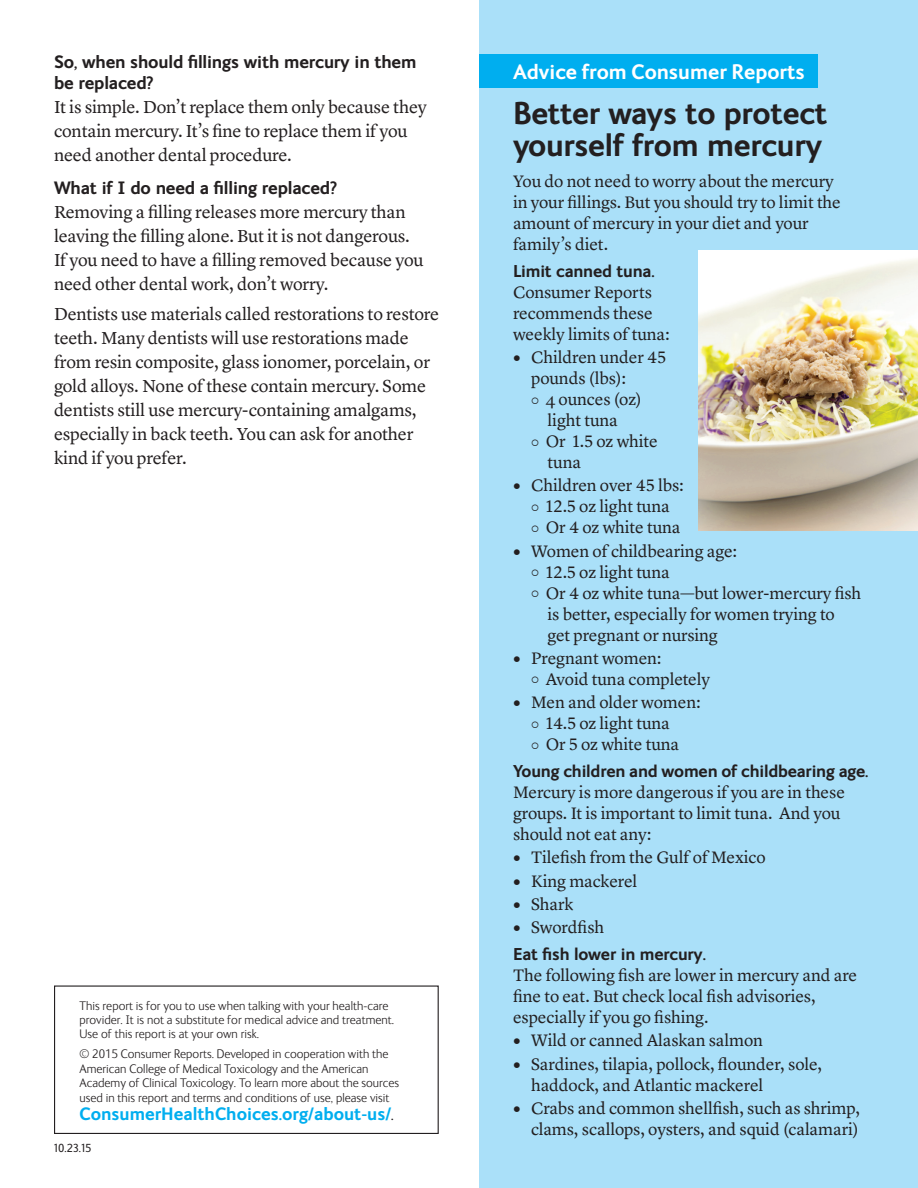
<style>
.page{position:relative;width:918px;height:1188px;background:#fff}
.page>*{position:absolute;margin:0;border:0;box-sizing:border-box;transform-origin:0 0}
.BluBoxSUB{font:700 31.5px/31.5px "FS Ingrid";letter-spacing:-.01em;color:#231f20}
._19_SubHd{font:700 21px "FS Ingrid";color:#fff}
.BODYBULLETS{font:18px/24px "Lyon Text";letter-spacing:-.01em;color:#231f20}
._12Body_Subhd{font:700 18px "FS Ingrid";letter-spacing:-.01em;color:#231f20}
.Mouse2{font:700 18px "FS Ingrid";color:#00aeef}
._12_14_5_BluBox_Ingr{font:17.25px/21px "Lyon Text";letter-spacing:-.005em;color:#231f20}
._11_5_14_IngridBold{font:700 17.25px "FS Ingrid";letter-spacing:-.01em;color:#231f20}
.Mouse2-2{font:300 12.75px/15px "FS Ingrid";color:#231f20}
._12Body_Subhd-2{font:12px "FS Ingrid";color:#231f20}
.s1{font-size:12.75px;color:#231f20}
.s2{font-family:"FS Ingrid";font-weight:700;font-size:18px}
</style>
<div class="page">
<div style="left:479px;top:0;width:439px;height:1188px;background:#aae0f9"></div>
<img style="left:699px;top:251px;width:219px;height:280px">
<div style="left:479px;top:55px;width:339px;height:33px;background:#00aeef"></div>
<div style="left:54px;top:986px;width:385px;height:148px;border:1px solid #231f20"></div>
<p class="_12Body_Subhd" style="left:54px;top:49px;width:364px">So, when should fillings with mercury in them</p>
<p class="_12Body_Subhd" style="left:54px;top:70px;width:101px">be replaced?</p>
<p class="BODYBULLETS" style="left:54px;top:93px;width:374px">It is simple. Don’t replace them only because they contain mercury. It’s fine to replace them if you</p>
<p class="BODYBULLETS" style="left:54px;top:141px;width:239px">need another dental procedure.</p>
<p class="_12Body_Subhd" style="left:54px;top:175px;width:285px">What if I do need a filling replaced?</p>
<p class="BODYBULLETS" style="left:54px;top:198px;width:353px">Removing a filling releases more mercury than</p>
<p class="BODYBULLETS" style="left:54px;top:222px;width:357px">leaving the filling alone. But it is not dangerous.</p>
<p class="BODYBULLETS" style="left:54px;top:246px;width:371px">If you need to have a filling removed because you</p>
<p class="BODYBULLETS" style="left:54px;top:270px;width:276px">need other dental work, don’t worry.</p>
<p class="BODYBULLETS" style="left:54px;top:300px;width:387px">Dentists use materials called restorations to restore teeth. Many dentists will use restorations made</p>
<p class="BODYBULLETS" style="left:54px;top:348px;width:378px">from resin composite, glass ionomer, porcelain, or gold alloys. None of these contain mercury. Some dentists still use mercury-containing amalgams,</p>
<p class="BODYBULLETS" style="left:54px;top:420px;width:361px">especially in back teeth. You can ask for another kind if you prefer.</p>
<p class="Mouse2-2" style="left:80px;top:997px;width:310px">This report is for you to use when talking with your health-care</p>
<p class="Mouse2-2" style="left:80px;top:1012px;width:316px">provider. It is not a substitute for medical advice and treatment.</p>
<p class="Mouse2-2" style="left:80px;top:1026px;width:181px">Use of this report is at your own risk.</p>
<p class="Mouse2-2" style="left:80px;top:1046px;width:311px">© 2015 Consumer Reports. Developed in cooperation with the</p>
<p class="Mouse2-2" style="left:80px;top:1060px;width:291px">American College of Medical Toxicology and the American</p>
<p class="Mouse2-2" style="left:80px;top:1075px;width:321px">Academy of Clinical Toxicology. To learn more about the sources used in this report and terms and conditions of use, please visit</p>
<p class="Mouse2" style="left:80px;top:1102px;width:316px">ConsumerHealthChoices.org/about-us/<span class="s1">.</span></p>
<p class="_12Body_Subhd-2" style="left:53px;top:1140px;width:40px">10.23.15</p>
<p class="_19_SubHd" style="left:513px;top:58px;width:293px">Advice from Consumer Reports</p>
<p class="BluBoxSUB" style="left:513px;top:97px;width:316px">Better ways to protect yourself from mercury</p>
<p class="_12_14_5_BluBox_Ingr" style="left:513px;top:169px;width:329px">You do not need to worry about the mercury in your fillings. But you should try to limit the amount of mercury in your diet and your</p>
<p class="_12_14_5_BluBox_Ingr" style="left:513px;top:232px;width:97px">family’s diet.</p>
<p class="_11_5_14_IngridBold" style="left:513px;top:260px;width:143px">Limit canned tuna.</p>
<p class="_12_14_5_BluBox_Ingr" style="left:513px;top:280px;width:140px">Consumer Reports</p>
<p class="_12_14_5_BluBox_Ingr" style="left:513px;top:301px;width:141px">recommends these</p>
<p class="_12_14_5_BluBox_Ingr" style="left:513px;top:322px;width:158px">weekly limits of tuna:</p>
<p class="_12_14_5_BluBox_Ingr" style="left:531px;top:346px;width:137px;text-indent:-18px"><span class="s2">•</span> Children under 45 pounds (lbs):</p>
<p class="_12_14_5_BluBox_Ingr" style="left:531px;top:388px;width:112px;text-align:center">○ 4 ounces (oz) light tuna</p>
<p class="_12_14_5_BluBox_Ingr" style="left:531px;top:430px;width:128px">○ Or 1.5 oz white</p>
<p class="_12_14_5_BluBox_Ingr" style="left:548px;top:451px;width:35px">tuna</p>
<p class="_12_14_5_BluBox_Ingr" style="left:513px;top:474px;width:172px"><span class="s2">•</span> Children over 45 lbs:</p>
<p class="_12_14_5_BluBox_Ingr" style="left:531px;top:495px;width:140px">○ 12.5 oz light tuna</p>
<p class="_12_14_5_BluBox_Ingr" style="left:531px;top:516px;width:151px">○ Or 4 oz white tuna</p>
<p class="_12_14_5_BluBox_Ingr" style="left:513px;top:539px;width:226px"><span class="s2">•</span> Women of childbearing age:</p>
<p class="_12_14_5_BluBox_Ingr" style="left:531px;top:560px;width:140px">○ 12.5 oz light tuna</p>
<p class="_12_14_5_BluBox_Ingr" style="left:531px;top:581px;width:332px">○ Or 4 oz white tuna—but lower-mercury fish</p>
<p class="_12_14_5_BluBox_Ingr" style="left:548px;top:602px;width:289px">is better, especially for women trying to</p>
<p class="_12_14_5_BluBox_Ingr" style="left:548px;top:623px;width:172px">get pregnant or nursing</p>
<p class="_12_14_5_BluBox_Ingr" style="left:513px;top:646px;width:150px"><span class="s2">•</span> Pregnant women:</p>
<p class="_12_14_5_BluBox_Ingr" style="left:531px;top:667px;width:180px">○ Avoid tuna completely</p>
<p class="_12_14_5_BluBox_Ingr" style="left:513px;top:691px;width:189px"><span class="s2">•</span> Men and older women:</p>
<p class="_12_14_5_BluBox_Ingr" style="left:531px;top:712px;width:140px">○ 14.5 oz light tuna</p>
<p class="_12_14_5_BluBox_Ingr" style="left:531px;top:733px;width:150px">○ Or 5 oz white tuna</p>
<p class="_11_5_14_IngridBold" style="left:513px;top:760px;width:357px">Young children and women of childbearing age.</p>
<p class="_12_14_5_BluBox_Ingr" style="left:513px;top:781px;width:333px">Mercury is more dangerous if you are in these groups. It is important to limit tuna. And you should not eat any:</p>
<p class="_12_14_5_BluBox_Ingr" style="left:513px;top:846px;width:254px"><span class="s2">•</span> Tilefish from the Gulf of Mexico</p>
<p class="_12_14_5_BluBox_Ingr" style="left:513px;top:869px;width:126px"><span class="s2">•</span> King mackerel</p>
<p class="_12_14_5_BluBox_Ingr" style="left:513px;top:892px;width:62px"><span class="s2">•</span> Shark</p>
<p class="_12_14_5_BluBox_Ingr" style="left:513px;top:916px;width:93px"><span class="s2">•</span> Swordfish</p>
<p class="_11_5_14_IngridBold" style="left:513px;top:943px;width:194px">Eat fish lower in mercury.</p>
<p class="_12_14_5_BluBox_Ingr" style="left:513px;top:964px;width:346px">The following fish are lower in mercury and are fine to eat. But check local fish advisories,</p>
<p class="_12_14_5_BluBox_Ingr" style="left:513px;top:1006px;width:197px">especially if you go fishing.</p>
<p class="_12_14_5_BluBox_Ingr" style="left:513px;top:1029px;width:252px"><span class="s2">•</span> Wild or canned Alaskan salmon</p>
<p class="_12_14_5_BluBox_Ingr" style="left:513px;top:1052px;width:311px"><span class="s2">•</span> Sardines, tilapia, pollock, flounder, sole,</p>
<p class="_12_14_5_BluBox_Ingr" style="left:531px;top:1073px;width:234px">haddock, and Atlantic mackerel</p>
<p class="_12_14_5_BluBox_Ingr" style="left:513px;top:1096px;width:349px;text-align:right"><span class="s2">•</span> Crabs and common shellfish, such as shrimp, clams, scallops, oysters, and squid (calamari)</p>
</div>
